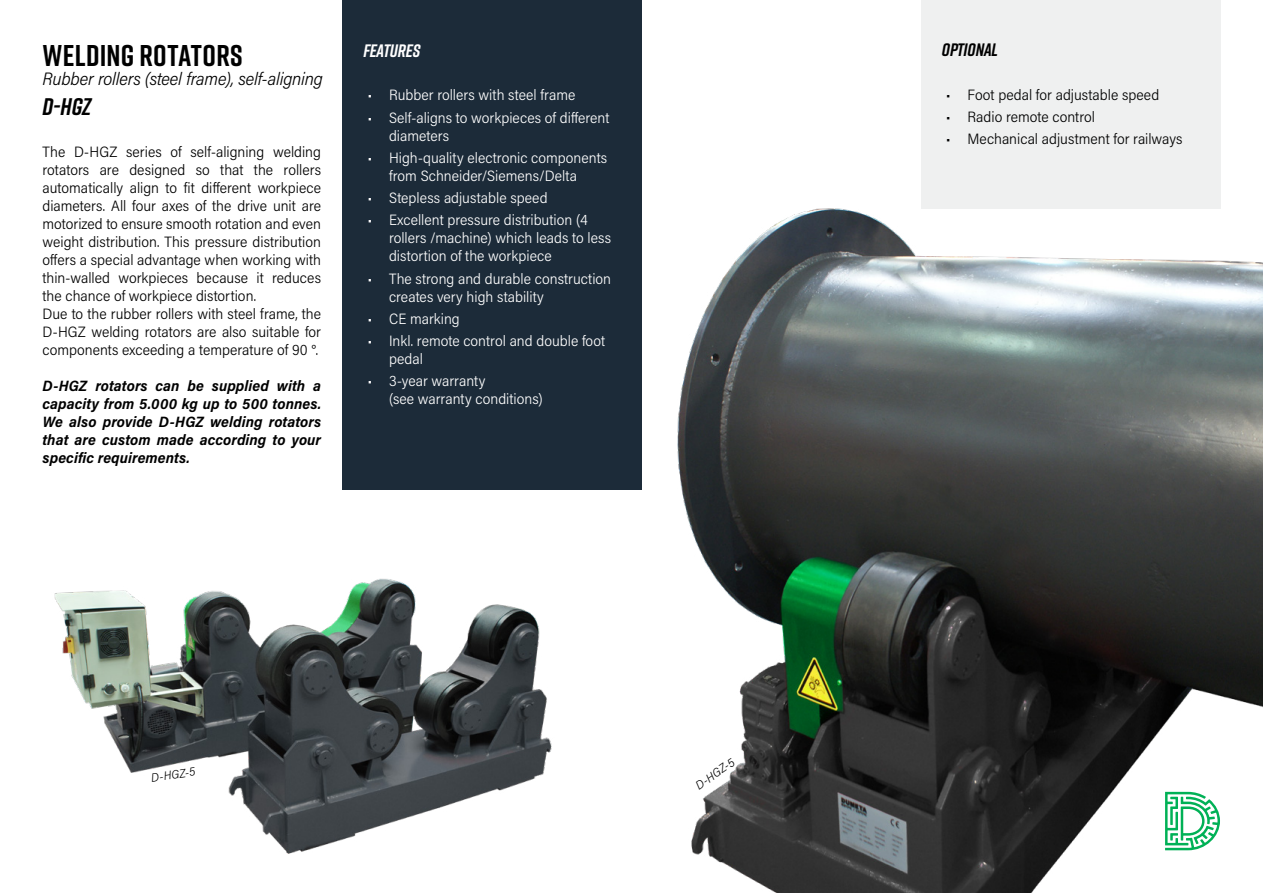
<style>
.page{position:relative;width:1263px;height:893px;background:#fff}
.page>*{position:absolute;margin:0;border:0;box-sizing:border-box;transform-origin:0 0}
.t1{font:700 30px "Rift";letter-spacing:.01em;color:#000}
.t2{font:italic 700 24px "Rift";color:#000}
.t3{font:italic 300 18px "Acumin Pro Semi Cond";letter-spacing:-.01em;color:#000}
.t4{font:italic 700 18px "Rift";letter-spacing:-.005em;color:#000}
.t5{font:italic 700 18px "Rift";letter-spacing:-.02em;color:#fff}
.t6{font:300 15px/18px "Acumin Pro Semi Cond";color:#000}
.t7{font:300 15px/18px "Acumin Pro Semi Cond";color:#fff}
.t8{font:italic 700 15px/18px "Acumin Pro Semi Cond";letter-spacing:.005em;color:#000;text-align:justify}
.t9{font:italic 300 12px "Acumin Pro Semi Cond";color:#000}
</style>
<div class="page">
<div style="left:921px;top:0;width:299px;height:209px;background:#eff0f0"></div>
<div style="left:342px;top:0;width:300px;height:490px;background:#1c2b39"></div>
<img style="left:677px;top:193px;width:586px;height:700px">
<img style="left:54px;top:578px;width:498px;height:276px">
<h1 class="t1" style="left:43px;top:34px;width:202px">WELDING ROTATORS</h1>
<p class="t3" style="left:43px;top:67px;width:282px">Rubber rollers (steel frame), self-aligning</p>
<h2 class="t2" style="left:43px;top:90px;width:50px">D-HGZ</h2>
<p class="t6" style="left:42px;top:142px;width:280px">The D-HGZ series of self-aligning welding rotators are designed so that the rollers automatically align to fit different workpiece diameters. All four axes of the drive unit are motorized to ensure smooth rotation and even weight distribution. This pressure distribution offers a special advantage when working with thin-walled workpieces because it reduces the chance of workpiece distortion.<br>Due to the rubber rollers with steel frame, the D-HGZ welding rotators are also suitable for components exceeding a temperature of 90 °.</p>
<p class="t8" style="left:42px;top:376px;width:280px">D-HGZ rotators can be supplied with a capacity from 5.000 kg up to 500 tonnes.<br>We also provide D-HGZ welding rotators that are custom made according to your specific requirements.</p>
<p class="t5" style="left:364px;top:37px;width:58px">FEATURES</p>
<p class="t7" style="left:368px;top:86px;width:209px">• Rubber rollers with steel frame</p>
<p class="t7" style="left:389px;top:108px;width:222px;text-indent:-21px">• Self-aligns to workpieces of different diameters</p>
<p class="t7" style="left:389px;top:148px;width:220px;text-indent:-21px">• High-quality electronic components from Schneider/Siemens/Delta</p>
<p class="t7" style="left:368px;top:188px;width:181px">• Stepless adjustable speed</p>
<p class="t7" style="left:389px;top:211px;width:224px;text-indent:-21px">• Excellent pressure distribution (4 rollers /machine) which leads to less distortion of the workpiece</p>
<p class="t7" style="left:389px;top:269px;width:224px;text-indent:-21px">• The strong and durable construction creates very high stability</p>
<p class="t7" style="left:368px;top:309px;width:93px">• CE marking</p>
<p class="t7" style="left:389px;top:331px;width:218px;text-indent:-21px">• Inkl. remote control and double foot pedal</p>
<p class="t7" style="left:389px;top:372px;width:155px;text-indent:-21px">• 3-year warranty<br>(see warranty conditions)</p>
<p class="t9" style="left:150px;top:770px;width:46px;rotate:-9deg">D-HGZ-5</p>
<p class="t9" style="left:692px;top:780px;width:46px;rotate:-35deg">D-HGZ-5</p>
<p class="t4" style="left:942px;top:37px;width:58px">OPTIONAL</p>
<p class="t6" style="left:946px;top:85px;width:215px">• Foot pedal for adjustable speed</p>
<p class="t6" style="left:946px;top:107px;width:150px">• Radio remote control</p>
<p class="t6" style="left:946px;top:129px;width:238px">• Mechanical adjustment for railways</p>
</div>
